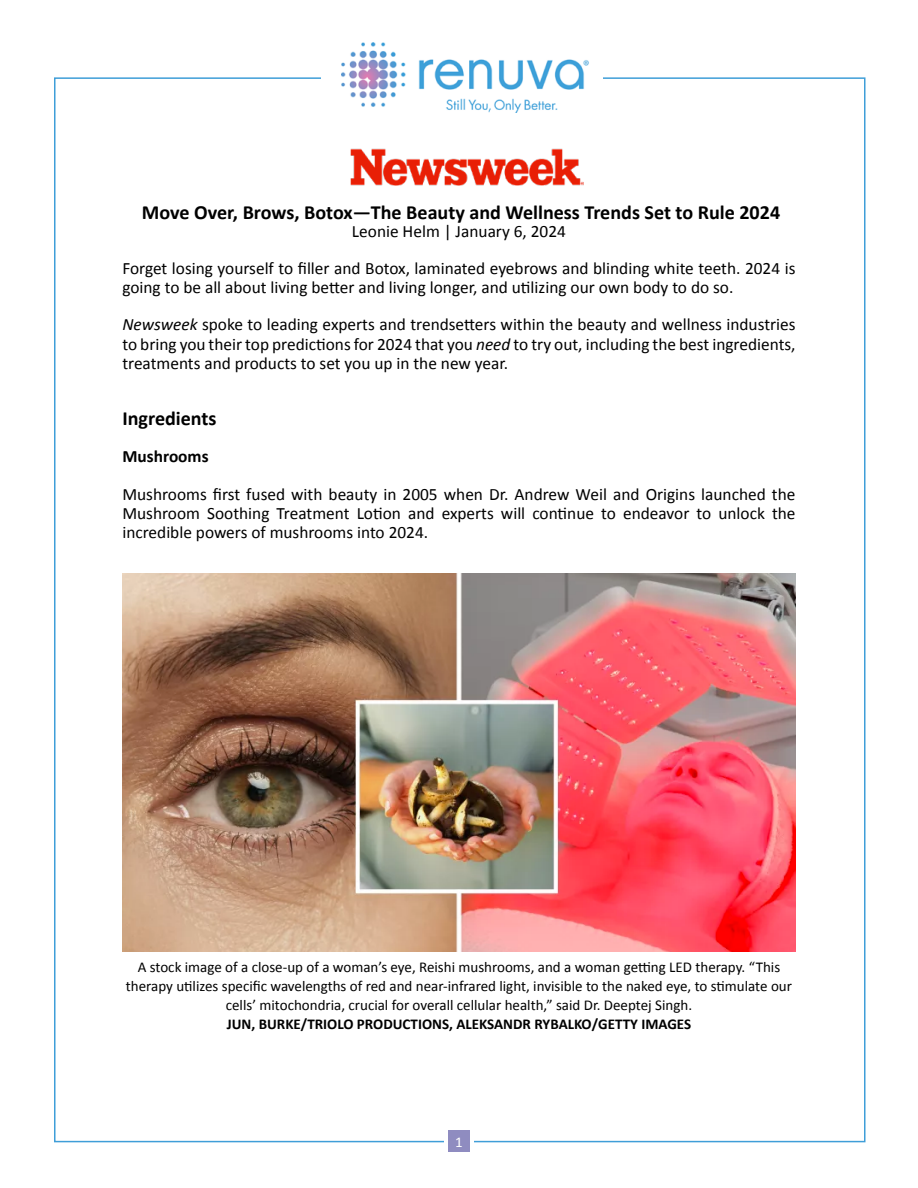
<style>
.page{position:relative;width:918px;height:1188px;background:#fff}
.page>*{position:absolute;margin:0;border:0;box-sizing:border-box;transform-origin:0 0}
.t1{font:700 20.1px "Calibri";color:#000}
.t2{font:17.4px/19.2px "Calibri";color:#000;text-align:justify}
.t3{font:700 17.4px "Calibri";color:#000}
.t4{font:15px/19.2px "Calibri";color:#000;text-align:center}
.t5{font:700 15px "Calibri";color:#000}
.t6{font:15px "Calibri";color:#fff}
.s1{font-style:italic}
</style>
<div class="page">
<img style="left:341px;top:42px;width:248px;height:71px">
<div style="left:448px;top:1131px;width:22px;height:21px;background:#8f8cc0"></div>
<img style="left:122px;top:573px;width:674px;height:378px">
<img style="left:350px;top:149px;width:233px;height:37px">
<p class="t1" style="left:142px;top:200px;width:640px">Move Over, Brows, Botox—The Beauty and Wellness Trends Set to Rule 2024</p>
<p class="t2" style="left:352px;top:221px;width:216px">Leonie Helm | January 6, 2024</p>
<p class="t2" style="left:122px;top:258px;width:675px">Forget losing yourself to filler and Botox, laminated eyebrows and blinding white teeth. 2024 is going to be all about living better and living longer, and utilizing our own body to do so.</p>
<p class="t2" style="left:122px;top:314px;width:675px"><span class="s1">Newsweek</span> spoke to leading experts and trendsetters within the beauty and wellness industries to bring you their top predictions for 2024 that you <span class="s1">need</span> to try out, including the best ingredients, treatments and products to set you up in the new year.</p>
<p class="t1" style="left:122px;top:406px;width:96px">Ingredients</p>
<p class="t3" style="left:122px;top:445px;width:88px">Mushrooms</p>
<p class="t2" style="left:122px;top:483px;width:675px">Mushrooms first fused with beauty in 2005 when Dr. Andrew Weil and Origins launched the Mushroom Soothing Treatment Lotion and experts will continue to endeavor to unlock the incredible powers of mushrooms into 2024.</p>
<p class="t4" style="left:126px;top:956px;width:668px">A stock image of a close-up of a woman’s eye, Reishi mushrooms, and a woman getting LED therapy. “This therapy utilizes specific wavelengths of red and near-infrared light, invisible to the naked eye, to stimulate our cells’ mitochondria, crucial for overall cellular health,” said Dr. Deeptej Singh.</p>
<p class="t5" style="left:227px;top:1015px;width:466px">JUN, BURKE/TRIOLO PRODUCTIONS, ALEKSANDR RYBALKO/GETTY IMAGES</p>
<p class="t6" style="left:455px;top:1132px;width:9px">1</p>
</div>
